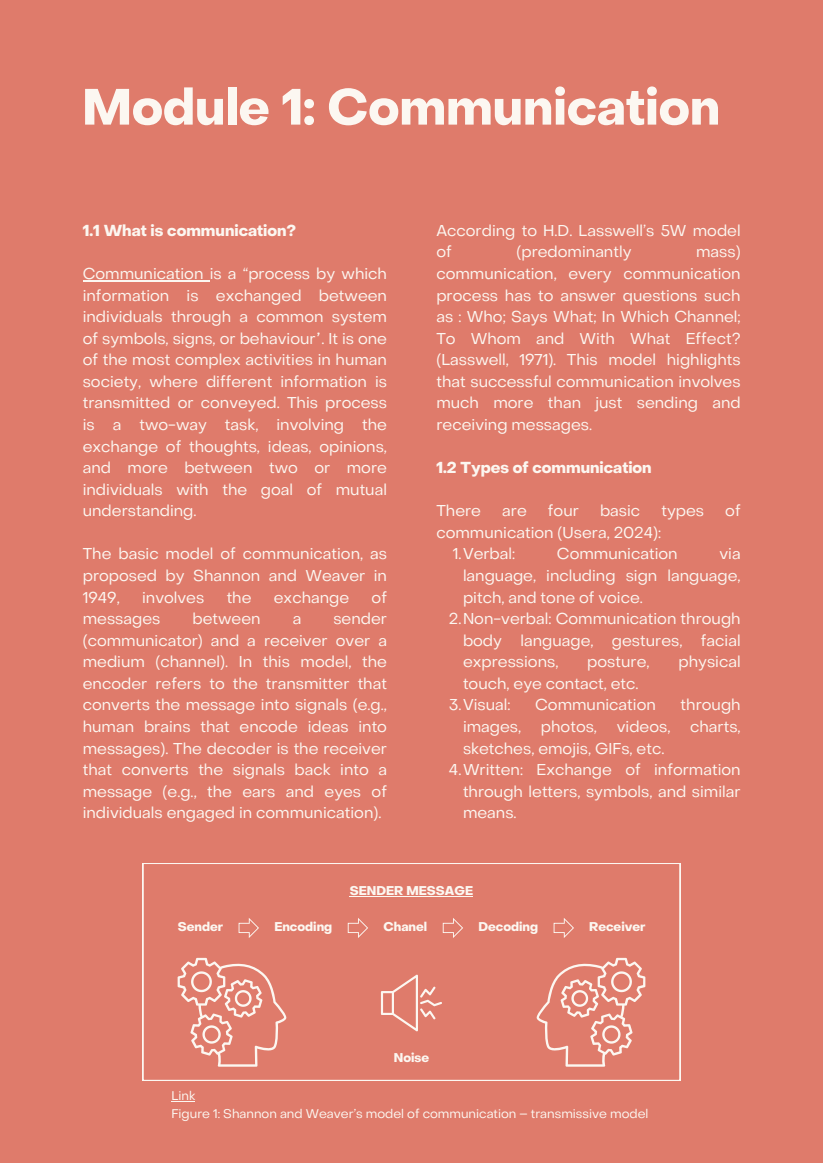
<style>
.page{position:relative;width:823px;height:1163px;background:#fff}
.page>*{position:absolute;margin:0;border:0;box-sizing:border-box;transform-origin:0 0}
.t1{font:700 50px "Object Sans";color:#fcf7f1}
.t2{font:15.62px/21.6px "Object Sans";color:#fcf7f1;text-align:justify}
.t3{font:700 15.62px "Object Sans";color:#fcf7f1}
.t4{font:12.5px/17.4px "Object Sans";color:#fcf7f1}
.t5{font:700 12.5px "Object Sans";color:#fcf7f1}
</style>
<div class="page">
<div style="left:0;top:0;width:822px;height:1162px;background:#df7b6b"></div>
<svg style="left:143px;top:863px;width:536px;height:217px"></svg>
<svg style="left:238px;top:917px;width:21px;height:21px"></svg>
<hr style="left:83px;top:280px;width:126px;height:1px;background:#fcf7f1">
<hr style="left:350px;top:896px;width:123px;height:1px;background:#fcf7f1">
<svg style="left:347px;top:917px;width:21px;height:21px"></svg>
<svg style="left:442px;top:917px;width:21px;height:21px"></svg>
<svg style="left:553px;top:917px;width:21px;height:21px"></svg>
<svg style="left:171px;top:1101px;width:24px;height:1px"></svg>
<h1 class="t1" style="left:82px;top:87px;width:639px">Module 1: Communication</h1>
<p class="t3" style="left:83px;top:224px;width:215px">1.1 What is communication?</p>
<p class="t2" style="left:83px;top:264px;width:305px">Communication is a “process by which information is exchanged between individuals through a common system of symbols, signs, or behaviour”. It is one of the most complex activities in human society, where different information is transmitted or conveyed. This process is a two-way task, involving the exchange of thoughts, ideas, opinions, and more between two or more individuals with the goal of mutual understanding.</p>
<p class="t2" style="left:83px;top:544px;width:305px">The basic model of communication, as proposed by Shannon and Weaver in 1949,</p>
<p class="t2" style="left:142px;top:588px;width:64px">involves</p>
<p class="t2" style="left:226px;top:588px;width:26px">the</p>
<p class="t2" style="left:274px;top:588px;width:77px">exchange</p>
<p class="t2" style="left:371px;top:588px;width:17px">of</p>
<p class="t2" style="left:83px;top:609px;width:79px">messages</p>
<p class="t2" style="left:192px;top:609px;width:70px">between</p>
<p class="t2" style="left:292px;top:609px;width:10px">a</p>
<p class="t2" style="left:83px;top:609px;width:305px;text-indent:250px">sender (communicator) and a receiver over a medium (channel). In this model, the encoder refers to the transmitter that converts the message into signals (e.g., human brains that encode ideas into messages). The decoder is the receiver that converts the signals back into a message (e.g., the ears and eyes of individuals engaged in communication).</p>
<p class="t2" style="left:436px;top:221px;width:305px">According to H.D. Lasswell’s 5W model of</p>
<p class="t2" style="left:436px;top:243px;width:305px;text-indent:260px">mass) communication, every communication process has to answer questions such as : Who; Says What; In Which Channel; To Whom and With What Effect? (Lasswell, 1971). This model highlights that successful communication involves much more than just sending and receiving messages.</p>
<p class="t3" style="left:436px;top:461px;width:217px">1.2 Types of communication</p>
<p class="t2" style="left:436px;top:501px;width:46px">There</p>
<p class="t2" style="left:502px;top:501px;width:26px">are</p>
<p class="t2" style="left:547px;top:501px;width:32px">four</p>
<p class="t2" style="left:599px;top:501px;width:42px">basic</p>
<p class="t2" style="left:661px;top:501px;width:44px">types</p>
<p class="t2" style="left:725px;top:501px;width:17px">of</p>
<p class="t2" style="left:452px;top:523px;width:210px;text-indent:-16px">communication (Usera, 2024):<br>1.Verbal:</p>
<p class="t2" style="left:516px;top:243px;width:116px">(predominantly</p>
<p class="t2" style="left:556px;top:544px;width:122px">Communication</p>
<p class="t2" style="left:719px;top:544px;width:23px">via</p>
<p class="t2" style="left:463px;top:566px;width:279px">language, including sign language,</p>
<p class="t2" style="left:463px;top:588px;width:181px">pitch, and tone of voice.</p>
<p class="t2" style="left:448px;top:609px;width:293px">2.Non-verbal: Communication through</p>
<p class="t2" style="left:463px;top:631px;width:279px">body language, gestures, facial</p>
<p class="t2" style="left:463px;top:652px;width:97px">expressions,</p>
<p class="t2" style="left:587px;top:652px;width:64px">posture,</p>
<p class="t2" style="left:678px;top:652px;width:64px">physical</p>
<p class="t2" style="left:448px;top:674px;width:191px;text-indent:14px">touch, eye contact, etc.<br>3.Visual:</p>
<p class="t2" style="left:535px;top:695px;width:122px">Communication</p>
<p class="t2" style="left:680px;top:695px;width:62px">through</p>
<p class="t2" style="left:463px;top:717px;width:60px">images,</p>
<p class="t2" style="left:540px;top:717px;width:58px">photos,</p>
<p class="t2" style="left:616px;top:717px;width:55px">videos,</p>
<p class="t2" style="left:689px;top:717px;width:52px">charts,</p>
<p class="t2" style="left:463px;top:738px;width:203px">sketches, emojis, GIFs, etc.</p>
<p class="t2" style="left:449px;top:760px;width:293px">4.Written: Exchange of information</p>
<p class="t2" style="left:463px;top:782px;width:279px">through letters, symbols, and similar</p>
<p class="t2" style="left:463px;top:803px;width:55px">means.</p>
<p class="t5" style="left:350px;top:885px;width:124px">SENDER MESSAGE</p>
<p class="t5" style="left:178px;top:921px;width:47px">Sender</p>
<p class="t5" style="left:274px;top:921px;width:59px">Encoding</p>
<p class="t5" style="left:383px;top:921px;width:45px">Chanel</p>
<p class="t5" style="left:478px;top:921px;width:61px">Decoding</p>
<p class="t5" style="left:589px;top:921px;width:58px">Receiver</p>
<p class="t5" style="left:393px;top:1052px;width:37px">Noise</p>
<p class="t4" style="left:171px;top:1088px;width:478px">Link<br>Figure 1: Shannon and Weaver’s model of communication – transmissive model</p>
</div>
